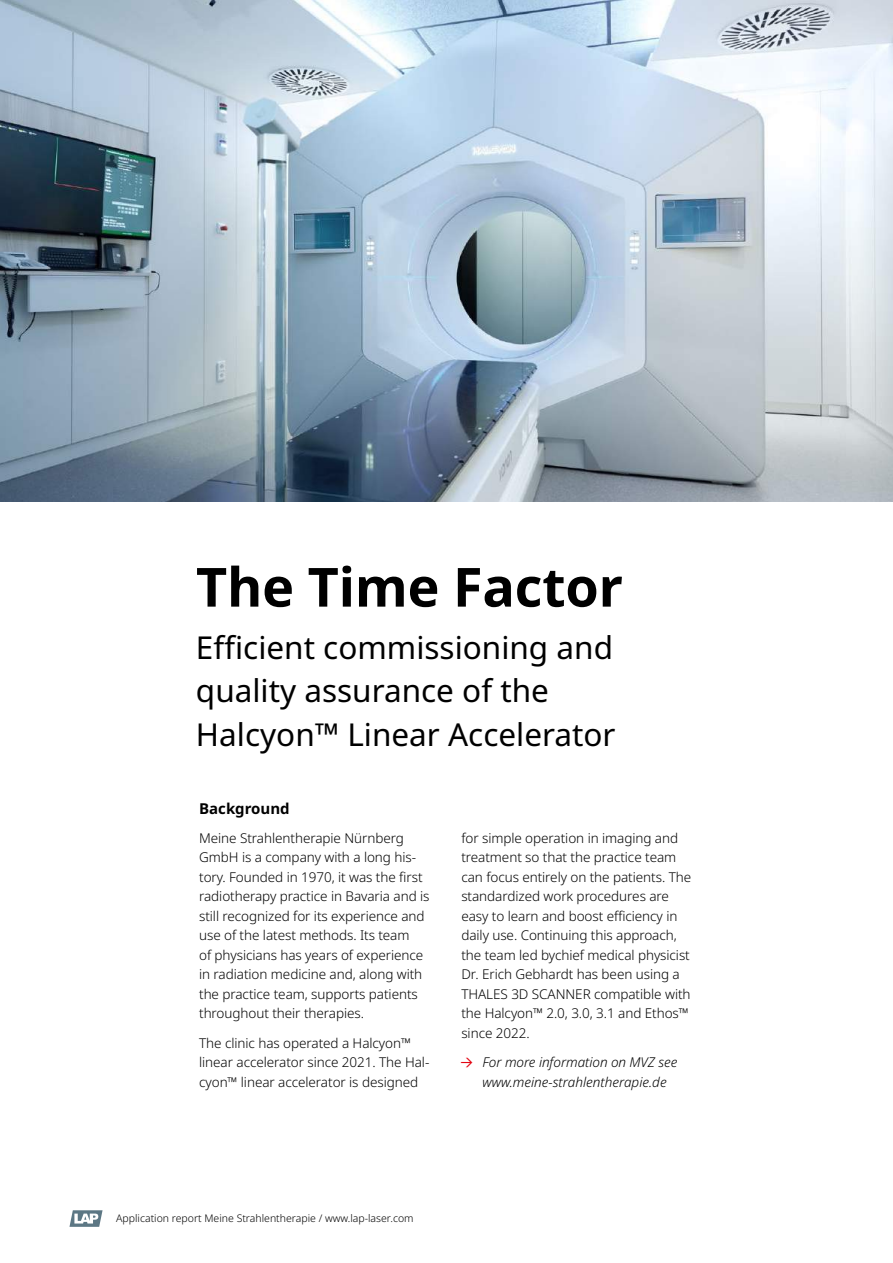
<style>
.page{position:relative;width:893px;height:1263px;background:#fff}
.page>*{position:absolute;margin:0;border:0;box-sizing:border-box;transform-origin:0 0}
.t1{font:700 54px "Noto Sans";letter-spacing:-.005em;color:#000}
.t2{font:31.5px/43.5px "Noto Sans";color:#000}
.t3{font:700 15px "Noto Sans";color:#000}
.t4{font:300 13.5px/19.5px "Noto Sans";letter-spacing:-.005em;color:#000}
.t5{font:italic 300 13.5px/19.5px "Noto Sans";letter-spacing:-.005em;color:#000}
.t6{font:300 10.5px "Noto Sans";color:#000}
.s1{font-family:"Arrows";font-weight:400;font-style:normal;color:#e30613}
</style>
<div class="page">
<img style="left:0;top:0;width:893px;height:502px">
<svg style="left:69px;top:1210px;width:34px;height:17px"></svg>
<h1 class="t1" style="left:196px;top:549px;width:429px">The Time Factor</h1>
<h2 class="t2" style="left:196px;top:626px;width:421px">Efficient commissioning and quality assurance of the<br>Halcyon™ Linear Accelerator</h2>
<p class="t3" style="left:199px;top:798px;width:92px">Background</p>
<p class="t4" style="left:199px;top:829px;width:232px">Meine Strahlentherapie Nürnberg GmbH is a company with a long his&shy;tory. Founded in 1970, it was the first radiotherapy practice in Bavaria and is still recognized for its experience and use of the latest methods. Its team<br>of physicians has years of experience in radiation medicine and, along with the practice team, supports patients throughout their therapies.</p>
<p class="t4" style="left:199px;top:1033px;width:232px">The clinic has operated a Halcyon™ linear accelerator since 2021. The Hal&shy;cyon™ linear accelerator is designed</p>
<p class="t4" style="left:461px;top:828px;width:231px">for simple operation in imaging and treatment so that the practice team can focus entirely on the patients. The standardized work procedures are easy to learn and boost efficiency in daily use. Continuing this approach, the team led bychief medical physicist Dr. Erich Gebhardt has been using a THALES 3D SCANNER compatible with the Halcyon™ 2.0, 3.0, 3.1 and Ethos™ since 2022.</p>
<p class="t5" style="left:482px;top:1053px;width:197px;text-indent:-21px"><span class="s1">e</span> For more information on MVZ see www.meine-strahlentherapie.de</p>
<p class="t6" style="left:116px;top:1211px;width:299px">Application report Meine Strahlentherapie / www.lap-laser.com</p>
</div>
